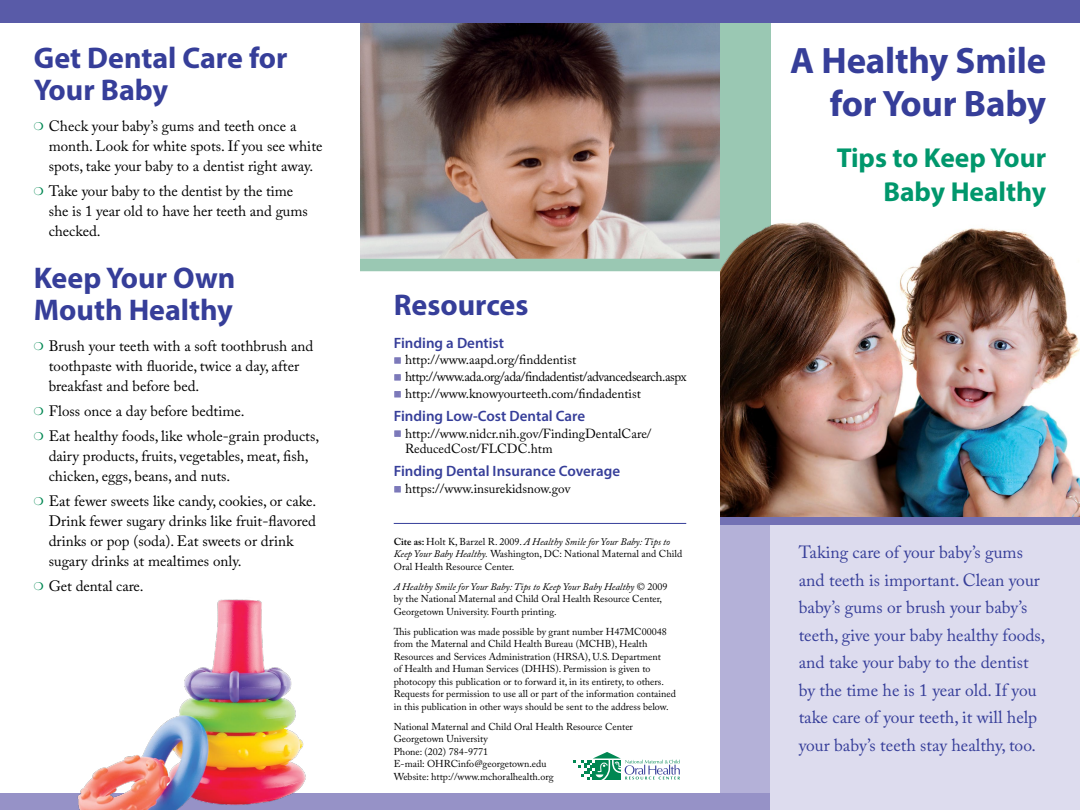
<style>
.page{position:relative;width:1080px;height:810px;background:#fff}
.page>*{position:absolute;margin:0;border:0;box-sizing:border-box;transform-origin:0 0}
.t1{font:700 36.88px/43.8px "Myriad Pro";letter-spacing:-.005em;color:#363e99;text-align:right}
.head_2{font:700 30px/32.5px "Myriad Pro";color:#363e99}
.resources_head{font:700 30px "Myriad Pro";color:#363e99}
.subtitle{font:700 27.5px/33.8px "Myriad Pro";color:#00976c;text-align:right}
.subtext_1{font:17.5px/27.5px "Adobe Caslon Pro";color:#363e99}
.bullet_text{font:15px/20px "Adobe Caslon Pro";color:#000}
.bullet_text_2{font:15px/20px "Adobe Caslon Pro";letter-spacing:-.005em;color:#000}
.resources_subhead{font:600 15px "Myriad Pro";color:#363e99}
.resources_bullet_2{font:13.12px/15.6px "Adobe Caslon Pro";color:#000}
.resources_bullet_1{font:13.12px "Adobe Caslon Pro";letter-spacing:-.035em;color:#000}
.resources_bullet_1-2{font:13.12px "Adobe Caslon Pro";color:#000}
.citation_text{font:10px/12.5px "Adobe Caslon Pro";color:#000}
.citation_text_2{font:10px "Adobe Caslon Pro";color:#000}
.s1{color:#7b78b9}
.s2{font-weight:600}
.s3{font-style:italic}
</style>
<div class="page">
<div style="left:720px;top:22px;width:51px;height:496px;background:#9ac8b3"></div>
<div style="left:720px;top:518px;width:51px;height:292px;background:#b4b1d8"></div>
<hr style="left:394px;top:523px;width:292px;height:1px;background:#363e99">
<svg style="left:573px;top:752px;width:107px;height:28px"></svg>
<img style="left:720px;top:222px;width:360px;height:296px">
<img style="left:360px;top:22px;width:360px;height:237px">
<div style="left:0;top:793px;width:771px;height:17px;background:#9692c7"></div>
<div style="left:360px;top:259px;width:360px;height:12px;background:#9ac8b3"></div>
<div style="left:394px;top:357px;width:7px;height:7px;border:1px solid #7b78b9"></div>
<div style="left:394px;top:374px;width:7px;height:7px;border:1px solid #7b78b9"></div>
<div style="left:394px;top:391px;width:7px;height:7px;border:1px solid #7b78b9"></div>
<div style="left:394px;top:430px;width:7px;height:7px;border:1px solid #7b78b9"></div>
<div style="left:394px;top:486px;width:7px;height:7px;border:1px solid #7b78b9"></div>
<div style="left:771px;top:523px;width:309px;height:287px;background:#dddcee"></div>
<div style="left:0;top:0;width:1080px;height:22px;background:#595ba8"></div>
<div style="left:720px;top:518px;width:360px;height:7px;background:#7371b4"></div>
<img style="left:77px;top:599px;width:229px;height:211px">
<p class="head_2" style="left:34px;top:40px;width:255px">Get Dental Care for<br>Your Baby</p>
<p class="bullet_text" style="left:49px;top:116px;width:275px">Check your baby’s gums and teeth once a month. Look for white spots. If you see white spots, take your baby to a dentist right away.</p>
<p class="bullet_text_2" style="left:49px;top:181px;width:260px">Take your baby to the dentist by the time she is 1 year old to have her teeth and gums checked.</p>
<p class="head_2" style="left:34px;top:260px;width:203px">Keep Your Own<br>Mouth Healthy</p>
<p class="bullet_text" style="left:49px;top:336px;width:266px">Brush your teeth with a soft toothbrush and toothpaste with fluoride, twice a day, after breakfast and before bed.</p>
<p class="bullet_text" style="left:49px;top:401px;width:197px">Floss once a day before bedtime.</p>
<p class="bullet_text" style="left:49px;top:426px;width:272px">Eat healthy foods, like whole-grain products, dairy products, fruits, vegetables, meat, fish, chicken, eggs, beans, and nuts.</p>
<p class="bullet_text" style="left:49px;top:491px;width:269px">Eat fewer sweets like candy, cookies, or cake.<br>Drink fewer sugary drinks like fruit-flavored drinks or pop (soda). Eat sweets or drink sugary drinks at mealtimes only.</p>
<p class="bullet_text_2" style="left:49px;top:576px;width:96px">Get dental care.</p>
<p class="resources_head" style="left:394px;top:285px;width:136px">Resources</p>
<p class="resources_subhead" style="left:394px;top:333px;width:112px">Finding a Dentist</p>
<p class="resources_bullet_1-2" style="left:395px;top:352px;width:183px"><span class="s1">■</span> http://www.aapd.org/finddentist</p>
<p class="resources_bullet_1" style="left:395px;top:369px;width:293px"><span class="s1">■</span> http://www.ada.org/ada/findadentist/advancedsearch.aspx</p>
<p class="resources_bullet_2" style="left:395px;top:386px;width:248px"><span class="s1">■</span> http://www.knowyourteeth.com/findadentist</p>
<p class="resources_subhead" style="left:394px;top:406px;width:193px">Finding Low-Cost Dental Care</p>
<p class="resources_bullet_2" style="left:405px;top:425px;width:248px;text-indent:-10px"><span class="s1">■</span> http://www.nidcr.nih.gov/FindingDentalCare/<br>ReducedCost/FLCDC.htm</p>
<p class="resources_subhead" style="left:394px;top:461px;width:228px">Finding Dental Insurance Coverage</p>
<p class="resources_bullet_2" style="left:395px;top:481px;width:177px"><span class="s1">■</span> https://www.insurekidsnow.gov</p>
<p class="citation_text" style="left:394px;top:535px;width:290px"><span class="s2">Cite as:</span> Holt K, Barzel R. 2009. <span class="s3">A Healthy Smile for Your Baby: Tips to<br>Keep Your Baby Healthy.</span> Washington, DC: National Maternal and Child<br>Oral Health Resource Center.</p>
<p class="citation_text" style="left:394px;top:580px;width:275px"><span class="s3">A Healthy Smile for Your Baby: Tips to Keep Your Baby Healthy</span> © 2009 by the National Maternal and Child Oral Health Resource Center,<br>Georgetown University. Fourth printing.</p>
<p class="citation_text" style="left:394px;top:625px;width:284px">This publication was made possible by grant number H47MC00048 from the Maternal and Child Health Bureau (MCHB), Health Resources and Services Administration (HRSA), U.S. Department<br>of Health and Human Services (DHHS). Permission is given to photocopy this publication or to forward it, in its entirety, to others.<br>Requests for permission to use all or part of the information contained in this publication in other ways should be sent to the address below.</p>
<p class="citation_text_2" style="left:394px;top:720px;width:241px">National Maternal and Child Oral Health Resource Center</p>
<p class="citation_text_2" style="left:394px;top:733px;width:96px">Georgetown University</p>
<p class="citation_text_2" style="left:394px;top:745px;width:96px">Phone: (202) 784-9771</p>
<p class="citation_text_2" style="left:394px;top:758px;width:154px">E-mail: OHRCinfo@georgetown.edu</p>
<p class="citation_text_2" style="left:394px;top:770px;width:161px">Website: http://www.mchoralhealth.org</p>
<p class="t1" style="left:790px;top:37px;width:257px">A Healthy Smile for Your Baby</p>
<p class="subtitle" style="left:837px;top:140px;width:211px">Tips to Keep Your<br>Baby Healthy</p>
<p class="subtext_1" style="left:799px;top:539px;width:248px">Taking care of your baby’s gums and teeth is important. Clean your baby’s gums or brush your baby’s teeth, give your baby healthy foods, and take your baby to the dentist by the time he is 1 year old. If you take care of your teeth, it will help your baby’s teeth stay healthy, too.</p>
</div>
